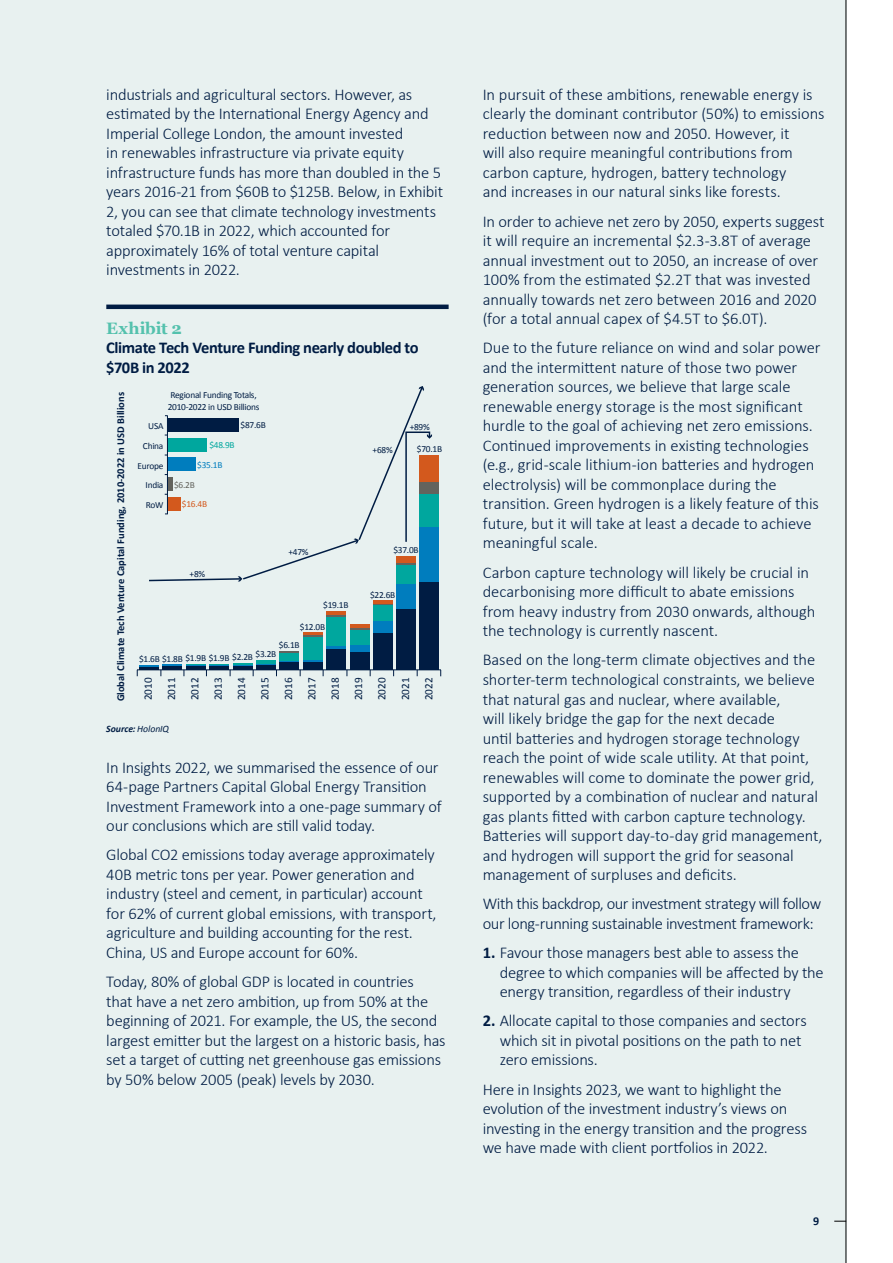
<style>
.page{position:relative;width:893px;height:1263px;background:#fff}
.page>*{position:absolute;margin:0;border:0;box-sizing:border-box;transform-origin:0 0}
.t1{font:300 16.5px/19.5px "Calibri";letter-spacing:-.01em;color:#001c43}
.t2{font:700 16.5px/19.5px "Calibri";letter-spacing:-.025em;color:#001c43}
.t3{font:700 16.5px "Georgia";letter-spacing:-.005em;color:#54c1ad}
.t4{font:700 12px "Calibri";color:#001c43}
.t5{font:11.25px/23.4px "Calibri";color:#001c43;text-align:justify}
.t6{font:700 10.5px "Calibri";color:#001c43}
.t7{font:italic 700 9.75px "Calibri";letter-spacing:-.005em;color:#001c43}
.t8{font:9.3px/20px "Calibri";letter-spacing:-.025em;color:#001c43}
.t9{font:9.3px "Calibri";color:#00a79e}
.t10{font:9.3px "Calibri";color:#007dbe}
.t11{font:9.3px "Calibri";color:#d3591d}
.t12{font:9.3px "Calibri";color:#63635d}
.s1{font-weight:400}
.s2{font-weight:700}
</style>
<div class="page">
<div style="left:0;top:0;width:846px;height:1263px;background:#e8f1f0"></div>
<hr style="left:846px;top:0;width:1px;height:1263px;background:#000">
<svg style="left:834px;top:1221px;width:12px;height:1px"></svg>
<hr style="left:106px;top:305px;width:343px;height:4px;background:#001c43">
<hr style="left:137px;top:670px;width:304px;height:1px;background:#001c43">
<div style="left:420px;top:582px;width:19px;height:88px;background:#001c43"></div>
<div style="left:396px;top:608px;width:20px;height:62px;background:#001c43"></div>
<div style="left:373px;top:633px;width:20px;height:37px;background:#001c43"></div>
<div style="left:350px;top:652px;width:19px;height:18px;background:#001c43"></div>
<div style="left:326px;top:648px;width:20px;height:22px;background:#001c43"></div>
<div style="left:303px;top:662px;width:19px;height:8px;background:#001c43"></div>
<div style="left:279px;top:662px;width:20px;height:8px;background:#001c43"></div>
<div style="left:420px;top:527px;width:19px;height:55px;background:#007dbe"></div>
<div style="left:396px;top:584px;width:20px;height:24px;background:#007dbe"></div>
<div style="left:373px;top:621px;width:20px;height:12px;background:#007dbe"></div>
<div style="left:350px;top:644px;width:19px;height:8px;background:#007dbe"></div>
<hr style="left:326px;top:645px;width:20px;height:3px;background:#007dbe">
<svg style="left:303px;top:660px;width:19px;height:2px"></svg>
<hr style="left:279px;top:660px;width:20px;height:2px;background:#007dbe">
<div style="left:420px;top:494px;width:19px;height:33px;background:#00a79e"></div>
<div style="left:396px;top:565px;width:20px;height:19px;background:#00a79e"></div>
<div style="left:373px;top:605px;width:20px;height:16px;background:#00a79e"></div>
<div style="left:350px;top:629px;width:19px;height:15px;background:#00a79e"></div>
<div style="left:326px;top:617px;width:20px;height:28px;background:#00a79e"></div>
<div style="left:303px;top:637px;width:19px;height:23px;background:#00a79e"></div>
<div style="left:279px;top:653px;width:20px;height:7px;background:#00a79e"></div>
<hr style="left:256px;top:660px;width:20px;height:4px;background:#00a79e">
<svg style="left:137px;top:663px;width:140px;height:13px"></svg>
<svg style="left:373px;top:604px;width:20px;height:1px"></svg>
<svg style="left:350px;top:628px;width:19px;height:1px"></svg>
<hr style="left:326px;top:614px;width:20px;height:3px;background:#63635d">
<hr style="left:279px;top:651px;width:20px;height:2px;background:#63635d">
<div style="left:420px;top:482px;width:19px;height:12px;background:#63635d"></div>
<div style="left:420px;top:455px;width:19px;height:27px;background:#d3591d"></div>
<hr style="left:373px;top:600px;width:20px;height:4px;background:#d3591d">
<hr style="left:350px;top:624px;width:19px;height:4px;background:#d3591d">
<hr style="left:326px;top:611px;width:20px;height:3px;background:#d3591d">
<svg style="left:303px;top:633px;width:19px;height:4px"></svg>
<svg style="left:149px;top:386px;width:283px;height:196px"></svg>
<p class="t1" style="left:106px;top:84px;width:338px">industrials and agricultural sectors. However, as estimated by the International Energy Agency and Imperial College London, the amount invested<br>in renewables infrastructure via private equity infrastructure funds has more than doubled in the 5 years 2016-21 from $60B to $125B. Below, in Exhibit 2, you can see that climate technology investments totaled $70.1B in 2022, which accounted for approximately 16% of total venture capital investments in 2022.</p>
<p class="t3" style="left:106px;top:316px;width:77px">Exhibit 2</p>
<p class="t2" style="left:106px;top:337px;width:314px">Climate Tech Venture Funding nearly doubled to $70B in 2022</p>
<p class="t8" style="left:168px;top:389px;width:93px;line-height:11.2px">Regional Funding Totals,<br>2010-2022 in USD Billions</p>
<p class="t6" style="left:113px;top:701px;width:311px;rotate:-90deg">Global Climate Tech Venture Capital Funding, 2010-2022 in USD Billions</p>
<p class="t7" style="left:106px;top:722px;width:64px">Source: <span class="s1">HolonIQ</span></p>
<p class="t1" style="left:106px;top:757px;width:337px">In Insights 2022, we summarised the essence of our 64-page Partners Capital Global Energy Transition Investment Framework into a one-page summary of our conclusions which are still valid today.</p>
<p class="t1" style="left:106px;top:845px;width:332px">Global CO2 emissions today average approximately 40B metric tons per year. Power generation and industry (steel and cement, in particular) account for 62% of current global emissions, with transport, agriculture and building accounting for the rest.<br>China, US and Europe account for 60%.</p>
<p class="t1" style="left:106px;top:972px;width:341px">Today, 80% of global GDP is located in countries<br>that have a net zero ambition, up from 50% at the beginning of 2021. For example, the US, the second largest emitter but the largest on a historic basis, has set a target of cutting net greenhouse gas emissions by 50% below 2005 (peak) levels by 2030.</p>
<p class="t8" style="left:241px;top:415px;width:27px">$87.6B</p>
<p class="t8" style="left:138px;top:415px;width:27px;text-align:right">USA<br>China<br>Europe<br>India<br>RoW</p>
<p class="t8" style="left:410px;top:417px;width:22px">+89%</p>
<p class="t9" style="left:209px;top:439px;width:27px">$48.9B</p>
<p class="t10" style="left:197px;top:459px;width:27px">$35.1B</p>
<p class="t8" style="left:417px;top:438px;width:27px">$70.1B</p>
<p class="t8" style="left:373px;top:439px;width:22px">+68%</p>
<p class="t12" style="left:174px;top:479px;width:22px">$6.2B</p>
<p class="t11" style="left:182px;top:498px;width:27px">$16.4B</p>
<p class="t8" style="left:393px;top:540px;width:27px">$37.0B</p>
<p class="t8" style="left:288px;top:541px;width:22px">+47%</p>
<p class="t8" style="left:190px;top:563px;width:17px">+8%</p>
<p class="t8" style="left:370px;top:584px;width:27px">$22.6B</p>
<p class="t8" style="left:323px;top:595px;width:27px">$19.1B</p>
<p class="t8" style="left:300px;top:616px;width:27px">$12.0B</p>
<p class="t8" style="left:279px;top:635px;width:22px">$6.1B</p>
<p class="t8" style="left:185px;top:647px;width:92px">$1.9B $1.9B $2.2B $3.2B</p>
<p class="t8" style="left:139px;top:648px;width:45px">$1.6B $1.8B</p>
<p class="t5" style="left:136px;top:700px;width:24px;rotate:-90deg">2010<br>2011<br>2012<br>2013<br>2014<br>2015<br>2016<br>2017<br>2018<br>2019<br>2020<br>2021<br>2022</p>
<p class="t1" style="left:483px;top:84px;width:343px">In pursuit of these ambitions, renewable energy is clearly the dominant contributor (50%) to emissions reduction between now and 2050. However, it<br>will also require meaningful contributions from carbon capture, hydrogen, battery technology<br>and increases in our natural sinks like forests.</p>
<p class="t1" style="left:483px;top:211px;width:343px">In order to achieve net zero by 2050, experts suggest it will require an incremental $2.3-3.8T of average annual investment out to 2050, an increase of over 100% from the estimated $2.2T that was invested annually towards net zero between 2016 and 2020 (for a total annual capex of $4.5T to $6.0T).</p>
<p class="t1" style="left:483px;top:338px;width:339px">Due to the future reliance on wind and solar power and the intermittent nature of those two power generation sources, we believe that large scale renewable energy storage is the most significant hurdle to the goal of achieving net zero emissions.<br>Continued improvements in existing technologies (e.g., grid-scale lithium-ion batteries and hydrogen electrolysis) will be commonplace during the transition. Green hydrogen is a likely feature of this future, but it will take at least a decade to achieve meaningful scale.</p>
<p class="t1" style="left:483px;top:562px;width:334px">Carbon capture technology will likely be crucial in decarbonising more difficult to abate emissions from heavy industry from 2030 onwards, although the technology is currently nascent.</p>
<p class="t1" style="left:483px;top:650px;width:341px">Based on the long-term climate objectives and the shorter-term technological constraints, we believe that natural gas and nuclear, where available,<br>will likely bridge the gap for the next decade<br>until batteries and hydrogen storage technology reach the point of wide scale utility. At that point, renewables will come to dominate the power grid, supported by a combination of nuclear and natural gas plants fitted with carbon capture technology.<br>Batteries will support day-to-day grid management, and hydrogen will support the grid for seasonal management of surpluses and deficits.</p>
<p class="t1" style="left:483px;top:894px;width:340px">With this backdrop, our investment strategy will follow our long-running sustainable investment framework:</p>
<p class="t1" style="left:500px;top:943px;width:325px;text-indent:-17px"><span class="s2">1.</span> Favour those managers best able to assess the degree to which companies will be affected by the energy transition, regardless of their industry</p>
<p class="t1" style="left:500px;top:1011px;width:309px;text-indent:-17px"><span class="s2">2.</span> Allocate capital to those companies and sectors which sit in pivotal positions on the path to net zero emissions.</p>
<p class="t1" style="left:483px;top:1079px;width:326px">Here in Insights 2023, we want to highlight the evolution of the investment industry’s views on investing in the energy transition and the progress we have made with client portfolios in 2022.</p>
<p class="t4" style="left:813px;top:1213px;width:8px">9</p>
</div>
